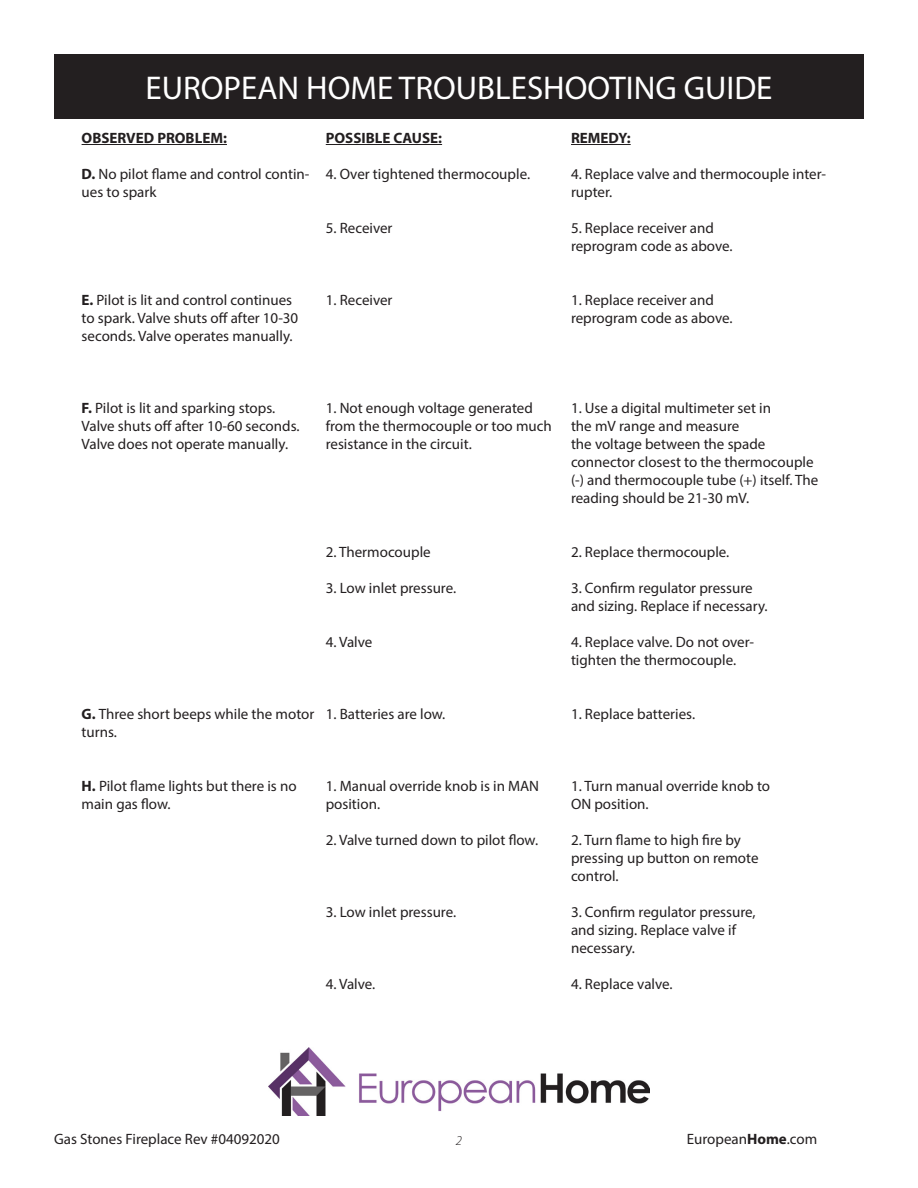
<style>
.page{position:relative;width:918px;height:1188px;background:#fff}
.page>*{position:absolute;margin:0;border:0;box-sizing:border-box;transform-origin:0 0}
.t1{font:33px "Myriad Pro";color:#fff}
.t2{font:15px/18px "Myriad Pro";color:#231f20}
.t3{font:700 15px "Myriad Pro";color:#231f20}
.t4{font:italic 300 13.5px "Myriad Pro";color:#231f20}
.s1{font-weight:700}
</style>
<div class="page">
<div style="left:54px;top:54px;width:810px;height:65px;background:#231f20"></div>
<hr style="left:82px;top:144px;width:145px;height:1px;background:#231f20">
<hr style="left:571px;top:144px;width:60px;height:1px;background:#231f20">
<hr style="left:326px;top:144px;width:116px;height:1px;background:#231f20">
<img style="left:268px;top:1048px;width:382px;height:67px">
<h1 class="t1" style="left:145px;top:67px;width:629px">EUROPEAN HOME TROUBLESHOOTING GUIDE</h1>
<p class="t3" style="left:82px;top:128px;width:147px">OBSERVED PROBLEM:</p>
<p class="t2" style="left:82px;top:165px;width:229px"><span class="s1">D.</span> No pilot flame and control contin&shy;ues to spark</p>
<p class="t3" style="left:326px;top:128px;width:118px">POSSIBLE CAUSE:</p>
<p class="t2" style="left:326px;top:165px;width:206px">4. Over tightened thermocouple.</p>
<p class="t3" style="left:571px;top:128px;width:61px">REMEDY:</p>
<p class="t2" style="left:571px;top:165px;width:257px">4. Replace valve and thermocouple inter&shy;rupter.</p>
<p class="t2" style="left:571px;top:219px;width:144px">5. Replace receiver and</p>
<p class="t2" style="left:571px;top:237px;width:163px">reprogram code as above.</p>
<p class="t2" style="left:326px;top:219px;width:68px">5. Receiver</p>
<p class="t2" style="left:82px;top:291px;width:218px"><span class="s1">E.</span> Pilot is lit and control continues to spark. Valve shuts off after 10-30 seconds. Valve operates manually.</p>
<p class="t2" style="left:326px;top:291px;width:68px">1. Receiver</p>
<p class="t2" style="left:571px;top:291px;width:144px">1. Replace receiver and</p>
<p class="t2" style="left:571px;top:309px;width:163px">reprogram code as above.</p>
<p class="t2" style="left:82px;top:399px;width:195px"><span class="s1">F.</span> Pilot is lit and sparking stops.</p>
<p class="t2" style="left:82px;top:417px;width:219px">Valve shuts off after 10-60 seconds.<br>Valve does not operate manually.</p>
<p class="t2" style="left:326px;top:399px;width:228px">1. Not enough voltage generated from the thermocouple or too much resistance in the circuit.</p>
<p class="t2" style="left:326px;top:543px;width:106px">2. Thermocouple</p>
<p class="t2" style="left:326px;top:579px;width:132px">3. Low inlet pressure.</p>
<p class="t2" style="left:326px;top:633px;width:48px">4. Valve</p>
<p class="t2" style="left:82px;top:705px;width:234px"><span class="s1">G.</span> Three short beeps while the motor turns.</p>
<p class="t2" style="left:326px;top:705px;width:121px">1. Batteries are low.</p>
<p class="t2" style="left:82px;top:777px;width:217px"><span class="s1">H.</span> Pilot flame lights but there is no main gas flow.</p>
<p class="t2" style="left:326px;top:777px;width:215px">1. Manual override knob is in MAN position.</p>
<p class="t2" style="left:326px;top:831px;width:214px">2. Valve turned down to pilot flow.</p>
<p class="t2" style="left:326px;top:903px;width:132px">3. Low inlet pressure.</p>
<p class="t2" style="left:326px;top:975px;width:51px">4. Valve.</p>
<p class="t2" style="left:571px;top:399px;width:202px">1. Use a digital multimeter set in</p>
<p class="t2" style="left:571px;top:417px;width:170px">the mV range and measure</p>
<p class="t2" style="left:571px;top:435px;width:196px">the voltage between the spade</p>
<p class="t2" style="left:571px;top:453px;width:249px">connector closest to the thermocouple (-) and thermocouple tube (+) itself. The reading should be 21-30 mV.</p>
<p class="t2" style="left:571px;top:543px;width:160px">2. Replace thermocouple.</p>
<p class="t2" style="left:571px;top:579px;width:183px">3. Confirm regulator pressure</p>
<p class="t2" style="left:571px;top:597px;width:198px">and sizing. Replace if necessary.</p>
<p class="t2" style="left:571px;top:633px;width:185px">4. Replace valve. Do not over-</p>
<p class="t2" style="left:571px;top:651px;width:167px">tighten the thermocouple.</p>
<p class="t2" style="left:571px;top:705px;width:126px">1. Replace batteries.</p>
<p class="t2" style="left:571px;top:777px;width:201px">1. Turn manual override knob to</p>
<p class="t2" style="left:571px;top:795px;width:79px">ON position.</p>
<p class="t2" style="left:571px;top:831px;width:171px">2. Turn flame to high fire by</p>
<p class="t2" style="left:571px;top:849px;width:189px">pressing up button on remote</p>
<p class="t2" style="left:571px;top:867px;width:49px">control.</p>
<p class="t2" style="left:571px;top:903px;width:186px">3. Confirm regulator pressure,</p>
<p class="t2" style="left:571px;top:921px;width:167px">and sizing. Replace valve if</p>
<p class="t2" style="left:571px;top:939px;width:65px">necessary.</p>
<p class="t2" style="left:571px;top:975px;width:103px">4. Replace valve.</p>
<p class="t2" style="left:54px;top:1130px;width:227px">Gas Stones Fireplace Rev #04092020</p>
<p class="t2" style="left:687px;top:1130px;width:132px">European<span class="s1">Home</span>.com</p>
<p class="t4" style="left:456px;top:1132px;width:8px">2</p>
</div>
